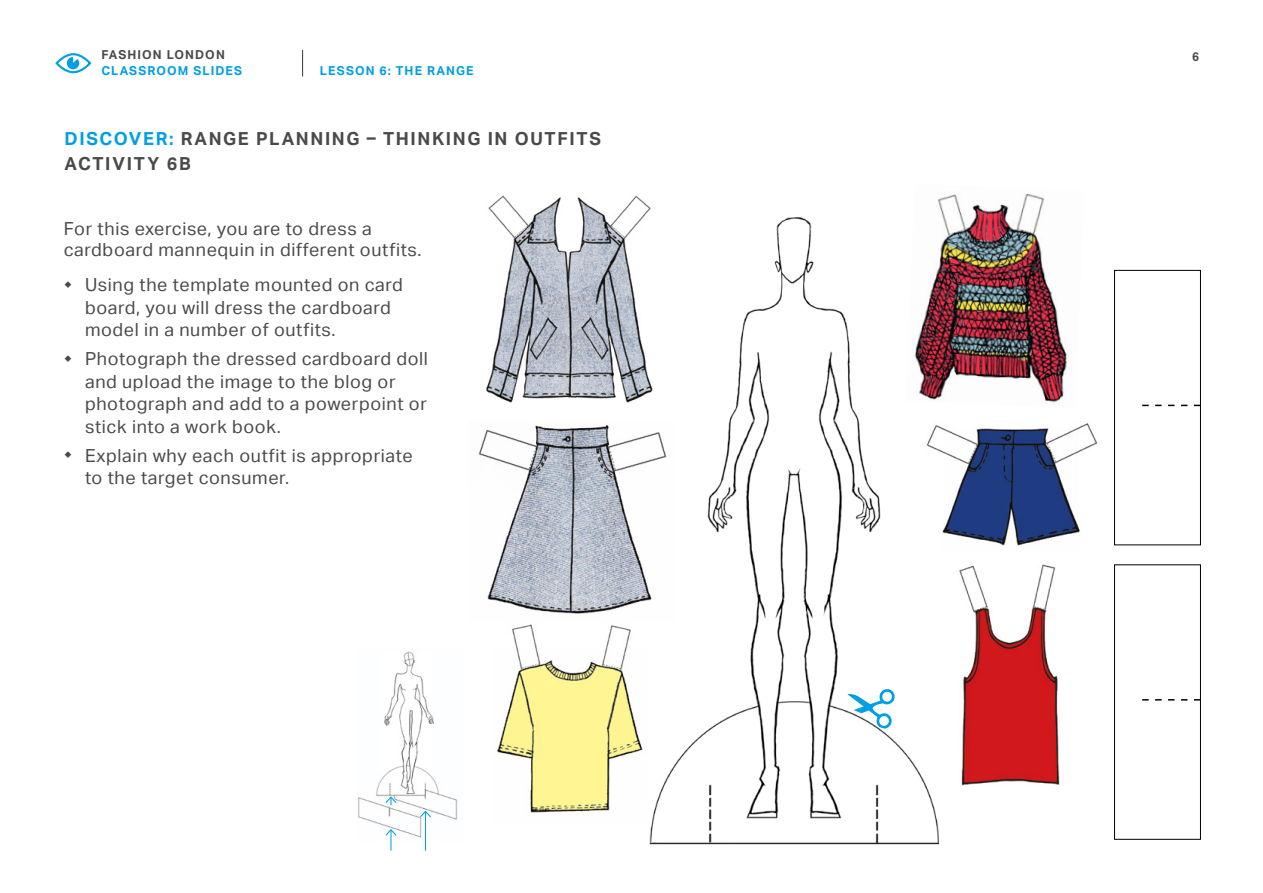
<style>
.page{position:relative;width:1263px;height:893px;background:#fff}
.page>*{position:absolute;margin:0;border:0;box-sizing:border-box;transform-origin:0 0}
.t1{font:18px/22.5px "Aktiv Grotesk Trial";letter-spacing:.035em;color:#4a4a49}
.t2{font:700 18px/24.9px "Aktiv Grotesk Trial";letter-spacing:.09em;color:#4a4a49}
.t3{font:500 12.75px "Akzidenz Grotesk BQ";color:#4a4a49}
.t4{font:700 12.3px "Aktiv Grotesk Trial";letter-spacing:.09em;color:#009fe3}
.t5{font:700 12.3px "Aktiv Grotesk Trial";letter-spacing:.09em;color:#4a4a49}
.s1{color:#009fe3}
</style>
<div class="page">
<svg style="left:302px;top:50px;width:1px;height:27px"></svg>
<div style="left:56px;top:53px;width:35px;height:20px;border:2px solid #009fe3;border-radius:50%"></div>
<svg style="left:67px;top:57px;width:12px;height:12px"></svg>
<img style="left:649px;top:217px;width:291px;height:628px">
<img style="left:905px;top:194px;width:162px;height:214px">
<img style="left:959px;top:564px;width:101px;height:222px">
<img style="left:913px;top:422px;width:185px;height:130px">
<img style="left:497px;top:624px;width:146px;height:189px">
<img style="left:486px;top:195px;width:174px;height:211px">
<img style="left:478px;top:422px;width:197px;height:199px">
<div style="left:1114px;top:270px;width:87px;height:275px;border:1px solid #000"></div>
<svg style="left:1142px;top:405px;width:58px;height:1px"></svg>
<div style="left:1114px;top:564px;width:87px;height:276px;border:1px solid #000"></div>
<svg style="left:1142px;top:699px;width:58px;height:2px"></svg>
<svg style="left:847px;top:688px;width:49px;height:42px"></svg>
<img style="left:358px;top:651px;width:100px;height:187px">
<hr style="left:425px;top:811px;width:1px;height:40px;background:#009fe3">
<svg style="left:419px;top:810px;width:13px;height:8px"></svg>
<svg style="left:384px;top:796px;width:14px;height:9px"></svg>
<svg style="left:384px;top:828px;width:14px;height:23px"></svg>
<p class="t5" style="left:101px;top:47px;width:125px">FASHION LONDON</p>
<p class="t3" style="left:1192px;top:49px;width:9px">6</p>
<p class="t4" style="left:101px;top:64px;width:142px">CLASSROOM SLIDES</p>
<p class="t4" style="left:320px;top:64px;width:155px">LESSON 6: THE RANGE</p>
<p class="t2" style="left:65px;top:126px;width:538px"><span class="s1">DISCOVER:</span> RANGE PLANNING – THINKING IN OUTFITS<br>ACTIVITY 6B</p>
<p class="t1" style="left:64px;top:219px;width:359px;line-height:20.7px">For this exercise, you are to dress a cardboard mannequin in different outfits.</p>
<p class="t1" style="left:85px;top:274px;width:319px">Using the template mounted on card board, you will dress the cardboard model in a number of outfits.</p>
<p class="t1" style="left:85px;top:348px;width:344px">Photograph the dressed cardboard doll and upload the image to the blog or photograph and add to a powerpoint or stick into a work book.</p>
<p class="t1" style="left:85px;top:444px;width:329px">Explain why each outfit is appropriate to the target consumer.</p>
</div>
